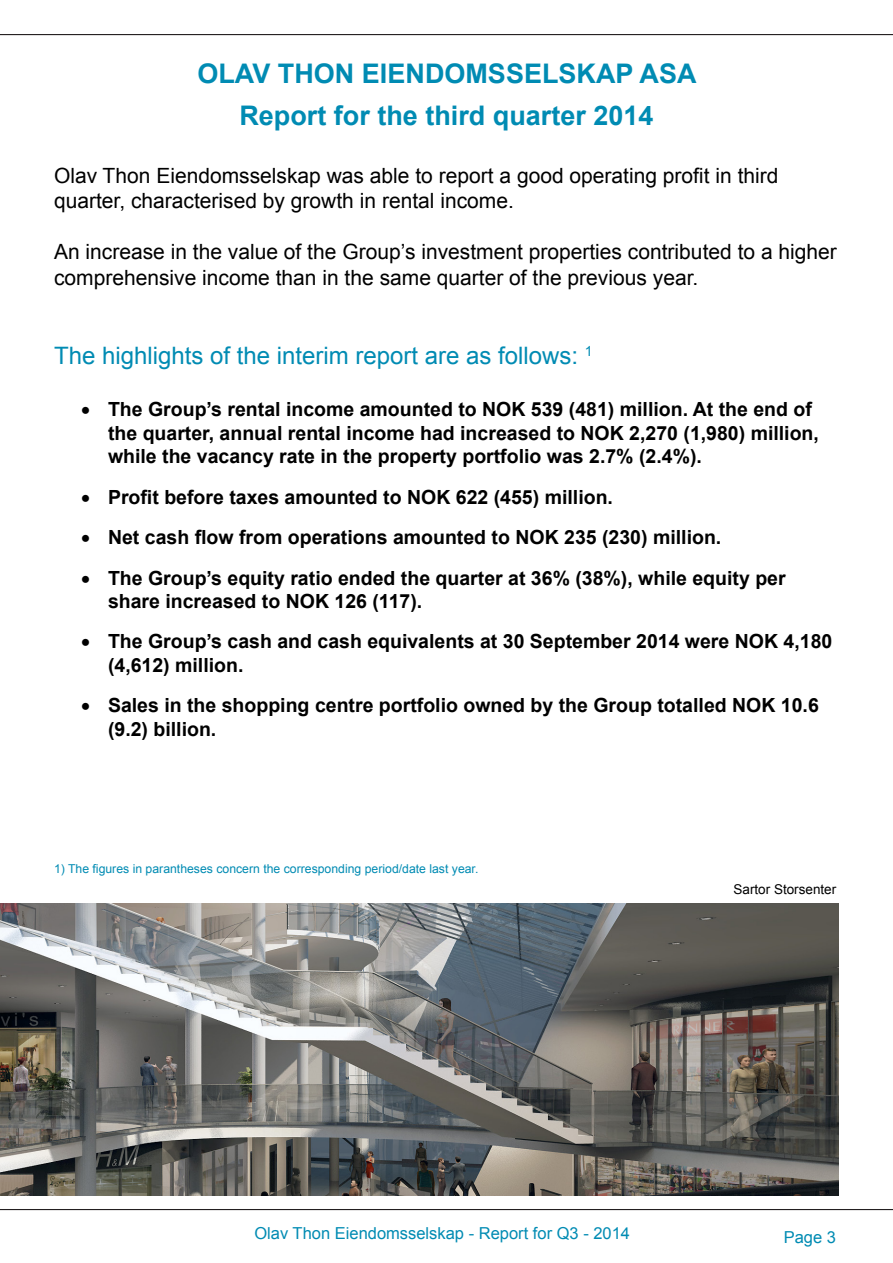
<style>
.page{position:relative;width:893px;height:1263px;background:#fff}
.page>*{position:absolute;margin:0;border:0;box-sizing:border-box;transform-origin:0 0}
.Overskrift_1{font:700 27px "Arial";color:#008bb3}
.Ingressoverskrift{font:24px "Arial";color:#008bb3}
.t1{font:21px/25.5px "Arial";color:#000}
.List_Paragraph{font:700 19.5px/23.4px "Arial";color:#000}
.t2{font:16.5px "Arial";color:#008bb3}
.t3{font:13.5px "Arial";color:#000}
.Fotnotetekst{font:12.3px "Arial";color:#008bb3}
</style>
<div class="page">
<hr style="left:0;top:34px;width:893px;height:1px;background:#231f20">
<hr style="left:0;top:1209px;width:893px;height:1px;background:#231f20">
<img style="left:0;top:904px;width:839px;height:292px">
<p class="Overskrift_1" style="left:197px;top:56px;width:501px">OLAV THON EIENDOMSSELSKAP ASA</p>
<p class="Overskrift_1" style="left:239px;top:97px;width:416px">Report for the third quarter 2014</p>
<p class="t1" style="left:54px;top:163px;width:726px">Olav Thon Eiendomsselskap was able to report a good operating profit in third quarter, characterised by growth in rental income.</p>
<p class="t1" style="left:54px;top:239px;width:784px">An increase in the value of the Group’s investment properties contributed to a higher comprehensive income than in the same quarter of the previous year.</p>
<p class="Ingressoverskrift" style="left:54px;top:340px;width:540px">The highlights of the interim report are as follows: <sup>1</sup></p>
<p class="List_Paragraph" style="left:108px;top:398px;width:712px;text-indent:-27px">• The Group’s rental income amounted to NOK 539 (481) million. At the end of the quarter, annual rental income had increased to NOK 2,270 (1,980) million, while the vacancy rate in the property portfolio was 2.7% (2.4%).</p>
<p class="List_Paragraph" style="left:81px;top:486px;width:533px">• Profit before taxes amounted to NOK 622 (455) million.</p>
<p class="List_Paragraph" style="left:81px;top:526px;width:642px">• Net cash flow from operations amounted to NOK 235 (230) million.</p>
<p class="List_Paragraph" style="left:108px;top:567px;width:679px;text-indent:-27px">• The Group’s equity ratio ended the quarter at 36% (38%), while equity per share increased to NOK 126 (117).</p>
<p class="List_Paragraph" style="left:108px;top:630px;width:726px;text-indent:-27px">• The Group’s cash and cash equivalents at 30 September 2014 were NOK 4,180 (4,612) million.</p>
<p class="List_Paragraph" style="left:108px;top:694px;width:712px;text-indent:-27px">• Sales in the shopping centre portfolio owned by the Group totalled NOK 10.6 (9.2) billion.</p>
<p class="Fotnotetekst" style="left:54px;top:861px;width:426px">1) The figures in parantheses concern the corresponding period/date last year.</p>
<p class="t3" style="left:733px;top:880px;width:104px">Sartor Storsenter</p>
<p class="t2" style="left:254px;top:1222px;width:377px">Olav Thon Eiendomsselskap - Report for Q3 - 2014</p>
<p class="t2" style="left:784px;top:1226px;width:54px">Page 3</p>
</div>
